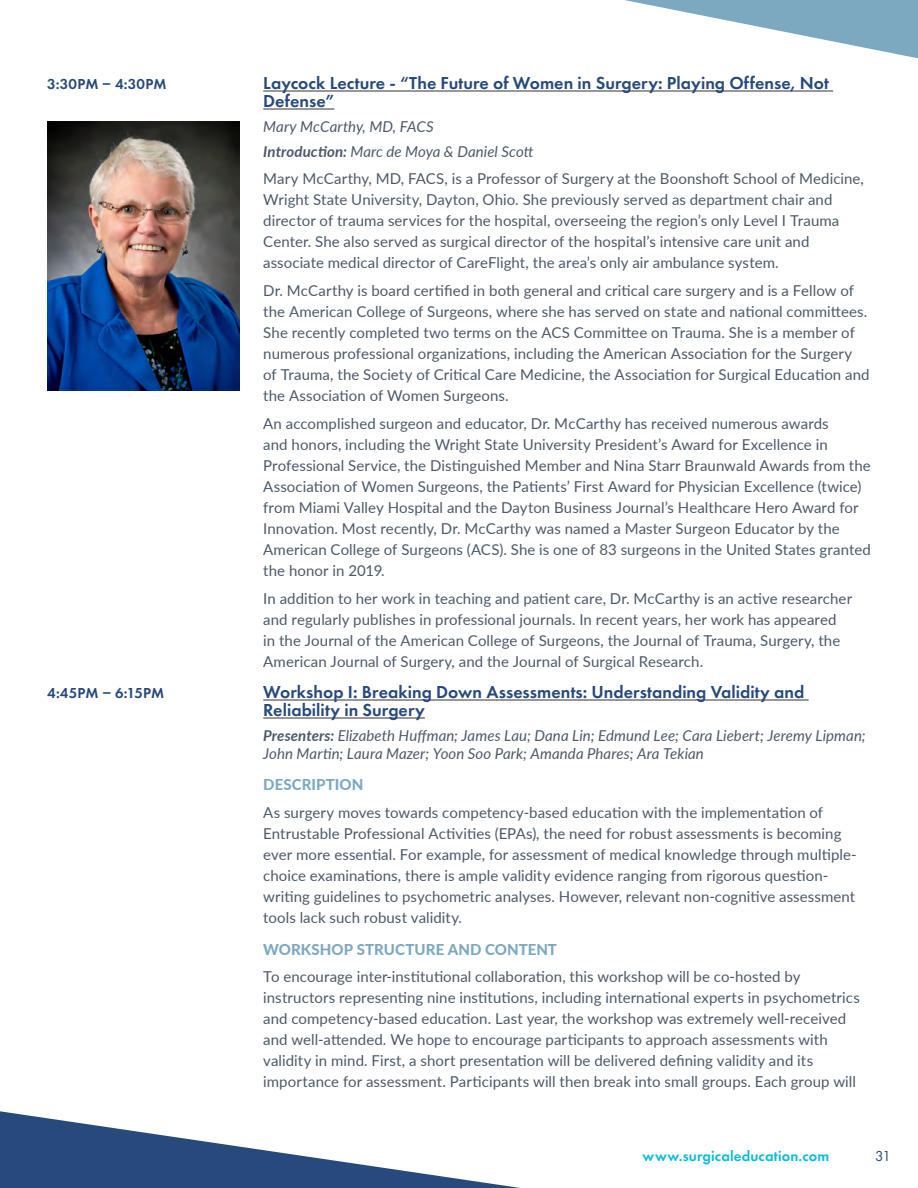
<style>
.page{position:relative;width:918px;height:1188px;background:#fff}
.page>*{position:absolute;margin:0;border:0;box-sizing:border-box;transform-origin:0 0}
.t1{font:600 18px/18px "Futura PT";color:#28497b}
.t2{font:15px/21px "Lato";letter-spacing:.005em;color:#4d5968}
.t3{font:italic 15px/24.8px "Lato";letter-spacing:.005em;color:#4d5968}
.t4{font:800 15px "Lato";letter-spacing:.005em;color:#7ca9c0}
.t5{font:600 15px "Futura PT";letter-spacing:.01em;color:#28497b}
.t6{font:600 15px "Futura PT";letter-spacing:.01em;color:#0cbada}
.t7{font:15px "Futura PT";color:#28497b}
.s1{font-weight:700}
</style>
<div class="page">
<svg style="left:0;top:1111px;width:520px;height:77px"></svg>
<svg style="left:625px;top:0;width:293px;height:58px"></svg>
<hr style="left:263px;top:91px;width:570px;height:1px;background:#333">
<hr style="left:263px;top:109px;width:71px;height:1px;background:#333">
<hr style="left:263px;top:700px;width:546px;height:1px;background:#333">
<hr style="left:263px;top:718px;width:162px;height:1px;background:#333">
<img style="left:47px;top:122px;width:193px;height:269px">
<p class="t5" style="left:47px;top:75px;width:121px">3:30PM – 4:30PM</p>
<p class="t1" style="left:263px;top:74px;width:567px">Laycock Lecture - “The Future of Women in Surgery: Playing Offense, Not<br>Defense”</p>
<p class="t3" style="left:263px;top:114px;width:272px">Mary McCarthy, MD, FACS<br><span class="s1">Introduction:</span> Marc de Moya &amp; Daniel Scott</p>
<p class="t2" style="left:263px;top:168px;width:602px">Mary McCarthy, MD, FACS, is a Professor of Surgery at the Boonshoft School of Medicine, Wright State University, Dayton, Ohio. She previously served as department chair and director of trauma services for the hospital, overseeing the region’s only Level I Trauma Center. She also served as surgical director of the hospital’s intensive care unit and associate medical director of CareFlight, the area’s only air ambulance system.</p>
<p class="t2" style="left:263px;top:280px;width:608px">Dr. McCarthy is board certified in both general and critical care surgery and is a Fellow of the American College of Surgeons, where she has served on state and national committees.<br>She recently completed two terms on the ACS Committee on Trauma. She is a member of numerous professional organizations, including the American Association for the Surgery<br>of Trauma, the Society of Critical Care Medicine, the Association for Surgical Education and the Association of Women Surgeons.</p>
<p class="t2" style="left:263px;top:412px;width:609px">An accomplished surgeon and educator, Dr. McCarthy has received numerous awards<br>and honors, including the Wright State University President’s Award for Excellence in Professional Service, the Distinguished Member and Nina Starr Braunwald Awards from the Association of Women Surgeons, the Patients’ First Award for Physician Excellence (twice) from Miami Valley Hospital and the Dayton Business Journal’s Healthcare Hero Award for Innovation. Most recently, Dr. McCarthy was named a Master Surgeon Educator by the American College of Surgeons (ACS). She is one of 83 surgeons in the United States granted the honor in 2019.</p>
<p class="t2" style="left:263px;top:587px;width:590px">In addition to her work in teaching and patient care, Dr. McCarthy is an active researcher and regularly publishes in professional journals. In recent years, her work has appeared in the Journal of the American College of Surgeons, the Journal of Trauma, Surgery, the American Journal of Surgery, and the Journal of Surgical Research.</p>
<p class="t5" style="left:47px;top:684px;width:118px">4:45PM – 6:15PM</p>
<p class="t1" style="left:263px;top:683px;width:543px">Workshop I: Breaking Down Assessments: Understanding Validity and<br>Reliability in Surgery</p>
<p class="t3" style="left:263px;top:726px;width:604px;line-height:18px"><span class="s1">Presenters:</span> Elizabeth Huffman; James Lau; Dana Lin; Edmund Lee; Cara Liebert; Jeremy Lipman;<br>John Martin; Laura Mazer; Yoon Soo Park; Amanda Phares; Ara Tekian</p>
<p class="t4" style="left:263px;top:774px;width:102px">DESCRIPTION</p>
<p class="t2" style="left:263px;top:802px;width:595px">As surgery moves towards competency-based education with the implementation of Entrustable Professional Activities (EPAs), the need for robust assessments is becoming ever more essential. For example, for assessment of medical knowledge through multiple&shy;choice examinations, there is ample validity evidence ranging from rigorous question&shy;writing guidelines to psychometric analyses. However, relevant non-cognitive assessment tools lack such robust validity.</p>
<p class="t4" style="left:263px;top:938px;width:295px">WORKSHOP STRUCTURE AND CONTENT</p>
<p class="t2" style="left:263px;top:966px;width:598px">To encourage inter-institutional collaboration, this workshop will be co-hosted by instructors representing nine institutions, including international experts in psychometrics and competency-based education. Last year, the workshop was extremely well-received and well-attended. We hope to encourage participants to approach assessments with validity in mind. First, a short presentation will be delivered defining validity and its importance for assessment. Participants will then break into small groups. Each group will</p>
<p class="t6" style="left:643px;top:1146px;width:188px">www.surgicaleducation.com</p>
<p class="t7" style="left:875px;top:1147px;width:17px">31</p>
</div>
